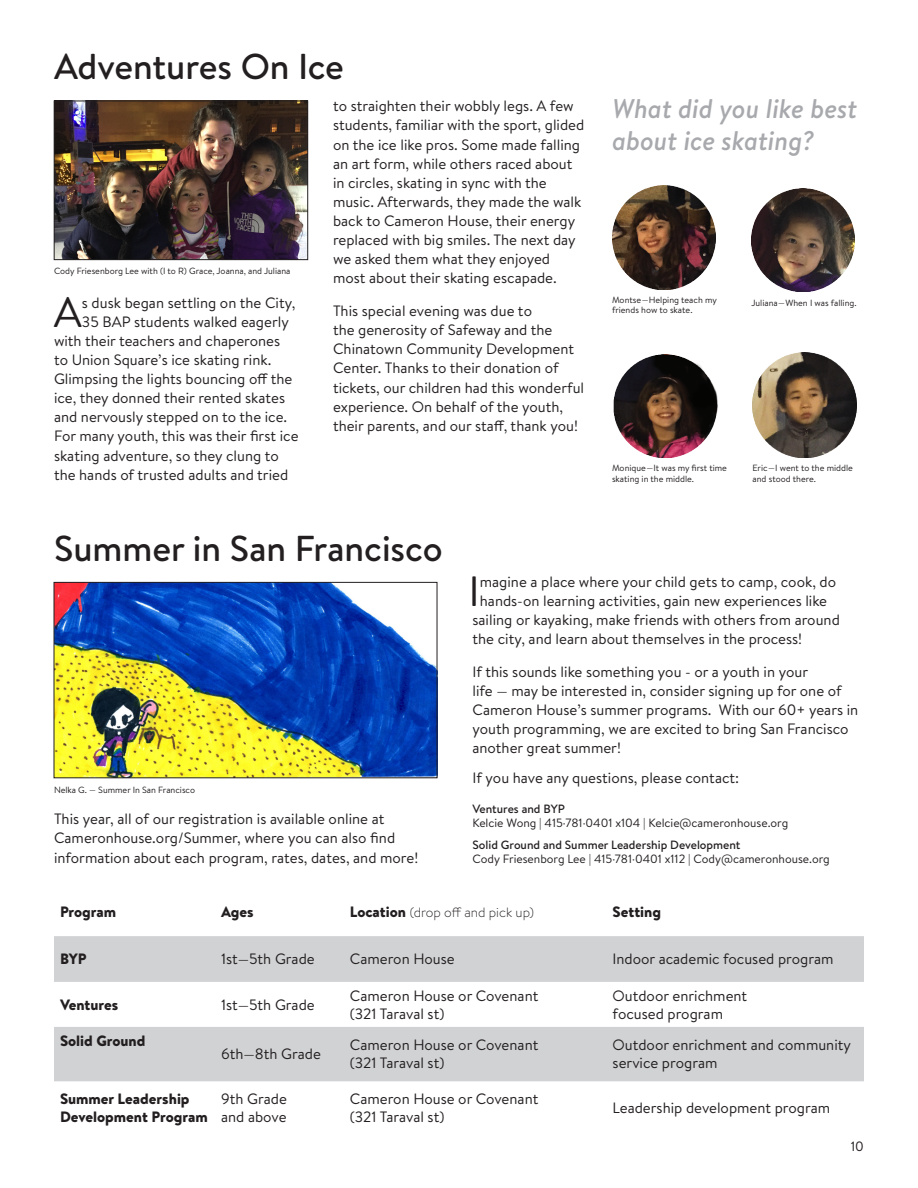
<style>
.page{position:relative;width:918px;height:1188px;background:#fff}
.page>*{position:absolute;margin:0;border:0;box-sizing:border-box;transform-origin:0 0}
.t1{font:42.3px "Brandon Text";color:#231f20}
.t2{font:500 36px "Brandon Text";color:#231f20}
.t3{font:italic 500 27px/32.4px "Brandon Text";color:#a8a9ad}
.t4{font:15px/19.2px "Brandon Text";color:#231f20}
.t5{font:900 15px/18px "Brandon Text";color:#231f20}
.t6{font:300 13.5px "Brandon Text";color:#231f20}
.t7{font:13.5px "Brandon Text";color:#231f20}
.t8{font:12px "Brandon Text";color:#231f20}
.t9{font:500 12px "Brandon Text";color:#231f20}
.t10{font:9px/10.8px "Brandon Text";color:#231f20}
.s1{font-weight:900;font-size:15px}
</style>
<div class="page">
<img style="left:56px;top:584px;width:379px;height:192px">
<div style="left:54px;top:582px;width:383px;height:196px;border:1px solid #231f20"></div>
<svg style="left:54px;top:936px;width:810px;height:145px;fill:#d1d2d4"></svg>
<img style="left:56px;top:103px;width:250px;height:155px">
<div style="left:54px;top:101px;width:254px;height:159px;border:1px solid #231f20"></div>
<img style="left:753px;top:353px;width:104px;height:104px">
<img style="left:752px;top:189px;width:102px;height:103px">
<img style="left:613px;top:355px;width:105px;height:103px">
<img style="left:612px;top:185px;width:104px;height:104px">
<h2 class="t2" style="left:54px;top:42px;width:291px">Adventures On Ice</h2>
<p class="t10" style="left:54px;top:265px;width:238px">Cody Friesenborg Lee with (I to R) Grace, Joanna, and Juliana</p>
<h1 class="t1" style="left:54px;top:283px;width:30px">A</h1>
<p class="t4" style="left:82px;top:292px;width:215px">s dusk began settling on the City,</p>
<p class="t4" style="left:82px;top:311px;width:209px">35 BAP students walked eagerly</p>
<p class="t4" style="left:54px;top:330px;width:228px">with their teachers and chaperones</p>
<p class="t4" style="left:54px;top:350px;width:219px">to Union Square’s ice skating rink.</p>
<p class="t4" style="left:54px;top:369px;width:240px">Glimpsing the lights bouncing off the</p>
<p class="t4" style="left:54px;top:388px;width:233px">ice, they donned their rented skates</p>
<p class="t4" style="left:54px;top:407px;width:235px">and nervously stepped on to the ice.</p>
<p class="t4" style="left:54px;top:426px;width:246px">For many youth, this was their first ice</p>
<p class="t4" style="left:54px;top:445px;width:226px">skating adventure, so they clung to</p>
<p class="t4" style="left:54px;top:464px;width:236px">the hands of trusted adults and tried</p>
<p class="t4" style="left:333px;top:96px;width:253px">to straighten their wobbly legs. A few students, familiar with the sport, glided on the ice like pros. Some made falling an art form, while others raced about in circles, skating in sync with the music. Afterwards, they made the walk back to Cameron House, their energy replaced with big smiles. The next day we asked them what they enjoyed most about their skating escapade.</p>
<p class="t4" style="left:333px;top:301px;width:253px">This special evening was due to<br>the generosity of Safeway and the Chinatown Community Development Center. Thanks to their donation of tickets, our children had this wonderful experience. On behalf of the youth, their parents, and our staff, thank you!</p>
<h2 class="t2" style="left:54px;top:524px;width:390px">Summer in San Francisco</h2>
<h3 class="t3" style="left:612px;top:92px;width:247px">What did you like best about ice skating?</h3>
<p class="t10" style="left:612px;top:294px;width:106px">Montse—Helping teach my friends how to skate.</p>
<p class="t10" style="left:752px;top:297px;width:107px">Juliana—When I was falling.</p>
<p class="t10" style="left:612px;top:462px;width:117px">Monique—It was my first time skating in the middle.</p>
<p class="t10" style="left:753px;top:462px;width:102px">Eric—I went to the middle and stood there.</p>
<p class="t10" style="left:54px;top:784px;width:143px">Nelka G. — Summer In San Francisco</p>
<p class="t4" style="left:54px;top:809px;width:366px">This year, all of our registration is available online at<br>Cameronhouse.org/Summer, where you can also find information about each program, rates, dates, and more!</p>
<h1 class="t1" style="left:468px;top:562px;width:13px">I</h1>
<p class="t4" style="left:480px;top:571px;width:358px">magine a place where your child gets to camp, cook, do</p>
<p class="t4" style="left:480px;top:590px;width:349px">hands-on learning activities, gain new experiences like</p>
<p class="t4" style="left:472px;top:609px;width:369px">sailing or kayaking, make friends with others from around</p>
<p class="t4" style="left:472px;top:629px;width:331px">the city, and learn about themselves in the process!</p>
<p class="t4" style="left:472px;top:661px;width:387px">If this sounds like something you - or a youth in your<br>life — may be interested in, consider signing up for one of Cameron House’s summer programs. With our 60+ years in youth programming, we are excited to bring San Francisco another great summer!</p>
<p class="t4" style="left:472px;top:768px;width:268px">If you have any questions, please contact:</p>
<p class="t9" style="left:472px;top:800px;width:94px">Ventures and BYP</p>
<p class="t8" style="left:472px;top:815px;width:317px">Kelcie Wong | 415·781·0401 x104 | Kelcie@cameronhouse.org</p>
<p class="t9" style="left:472px;top:837px;width:270px">Solid Ground and Summer Leadership Development</p>
<p class="t8" style="left:472px;top:851px;width:359px">Cody Friesenborg Lee | 415·781·0401 x112 | Cody@cameronhouse.org</p>
<p class="t5" style="left:60px;top:902px;width:58px">Program</p>
<p class="t5" style="left:221px;top:902px;width:34px">Ages</p>
<p class="t6" style="left:350px;top:903px;width:186px"><span class="s1">Location</span> (drop off and pick up)</p>
<p class="t5" style="left:613px;top:902px;width:50px">Setting</p>
<p class="t5" style="left:60px;top:950px;width:28px">BYP</p>
<p class="t4" style="left:221px;top:949px;width:95px">1st—5th Grade</p>
<p class="t4" style="left:350px;top:949px;width:106px">Cameron House</p>
<p class="t4" style="left:613px;top:949px;width:223px">Indoor academic focused program</p>
<p class="t5" style="left:60px;top:995px;width:60px">Ventures</p>
<p class="t4" style="left:221px;top:994px;width:95px">1st—5th Grade</p>
<p class="t4" style="left:350px;top:986px;width:190px;line-height:18px">Cameron House or Covenant (321 Taraval st)</p>
<p class="t4" style="left:613px;top:986px;width:136px;line-height:18px">Outdoor enrichment focused program</p>
<p class="t5" style="left:60px;top:1031px;width:87px">Solid Ground</p>
<p class="t4" style="left:221px;top:1044px;width:101px">6th—8th Grade</p>
<p class="t4" style="left:350px;top:1036px;width:190px;line-height:18px">Cameron House or Covenant (321 Taraval st)</p>
<p class="t4" style="left:613px;top:1036px;width:240px;line-height:18px">Outdoor enrichment and community service program</p>
<p class="t5" style="left:60px;top:1090px;width:149px">Summer Leadership<br>Development Program</p>
<p class="t4" style="left:221px;top:1090px;width:67px;line-height:18px">9th Grade and above</p>
<p class="t4" style="left:350px;top:1090px;width:190px;line-height:18px">Cameron House or Covenant (321 Taraval st)</p>
<p class="t4" style="left:613px;top:1098px;width:219px">Leadership development program</p>
<p class="t7" style="left:851px;top:1137px;width:15px">10</p>
</div>
